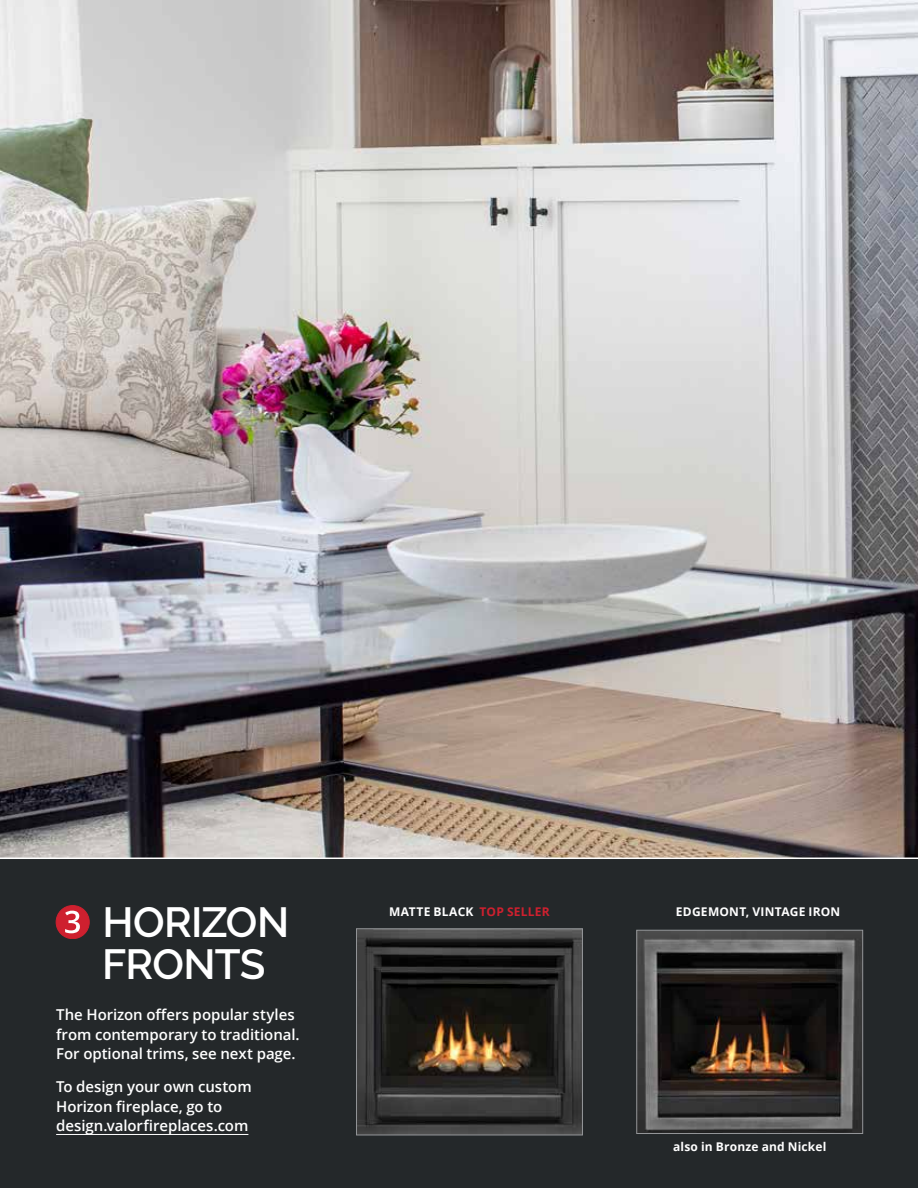
<style>
.page{position:relative;width:918px;height:1188px;background:#fff}
.page>*{position:absolute;margin:0;border:0;box-sizing:border-box;transform-origin:0 0}
.PAGE_HEADER{font:600 42px/42px "Raleway";letter-spacing:-.02em;color:#fff}
.BODY{font:600 15px/19.5px "Open Sans";letter-spacing:-.005em;color:#fff}
.CAPTION_white{font:700 12px "Open Sans";letter-spacing:.02em;color:#fff}
.s1{color:#ce202f}
</style>
<div class="page">
<img style="left:0;top:0;width:918px;height:857px">
<div style="left:0;top:857px;width:918px;height:331px;background:#24282a"></div>
<div style="left:56px;top:906px;width:33px;height:33px;background:#ce202f;border-radius:50%"></div>
<div style="left:56px;top:905px;width:34px;height:34px;border:1px solid #ce202f;border-radius:50%"></div>
<svg style="left:65px;top:911px;width:15px;height:22px"></svg>
<img style="left:639px;top:932px;width:222px;height:200px">
<div style="left:637px;top:930px;width:226px;height:204px;border:1px solid #939598"></div>
<img style="left:358px;top:931px;width:223px;height:202px">
<div style="left:356px;top:929px;width:227px;height:206px;border:1px solid #939598"></div>
<hr style="left:56px;top:1134px;width:192px;height:1px;background:#fff">
<p class="PAGE_HEADER" style="left:102px;top:902px;width:188px">HORIZON<br>FRONTS</p>
<p class="CAPTION_white" style="left:389px;top:904px;width:162px">MATTE BLACK <span class="s1">TOP SELLER</span></p>
<p class="CAPTION_white" style="left:676px;top:904px;width:166px">EDGEMONT, VINTAGE IRON</p>
<p class="BODY" style="left:56px;top:1005px;width:245px">The Horizon offers popular styles from contemporary to traditional.<br>For optional trims, see next page.</p>
<p class="BODY" style="left:56px;top:1077px;width:197px">To design your own custom<br>Horizon fireplace, go to design.valorfireplaces.com</p>
<p class="CAPTION_white" style="left:673px;top:1138px;width:155px">also in Bronze and Nickel</p>
</div>
